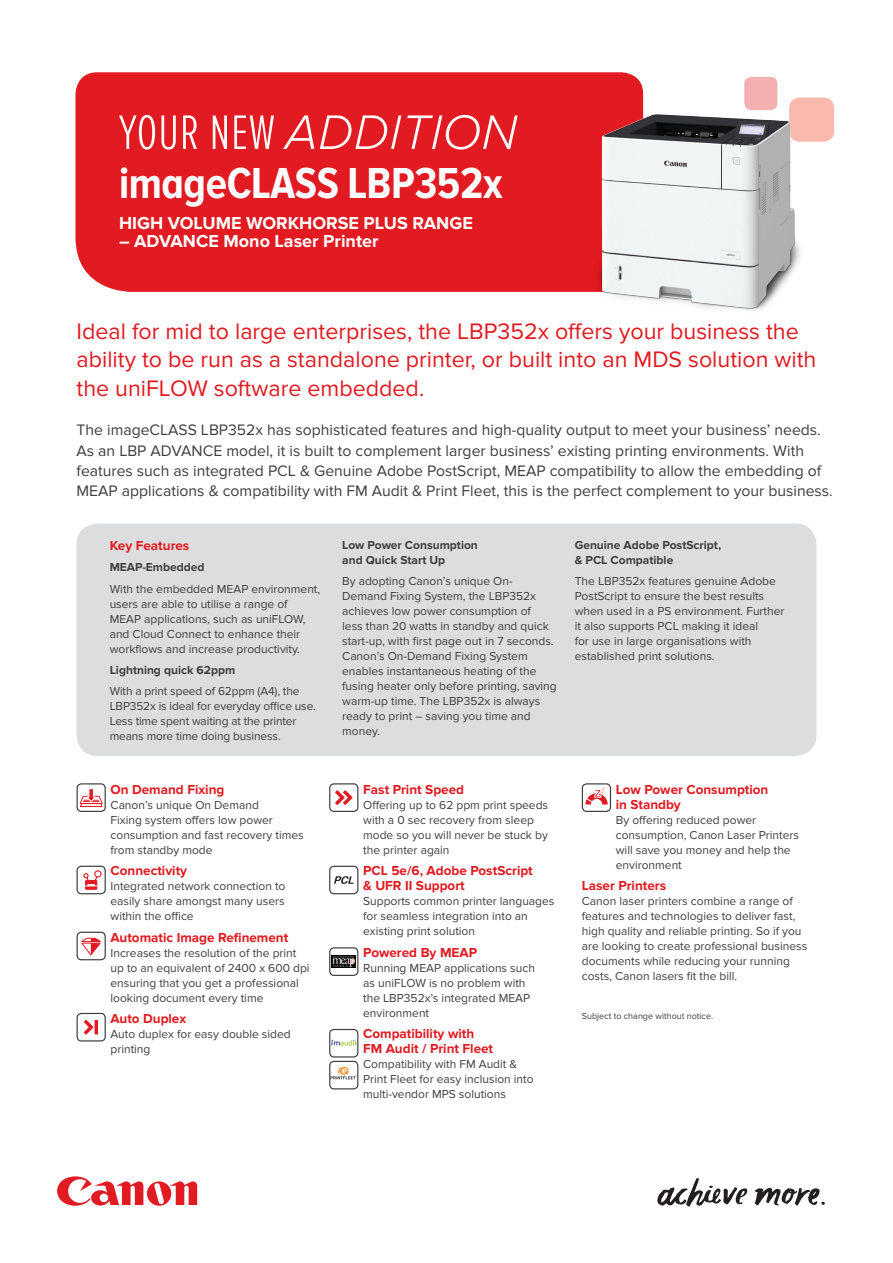
<style>
.page{position:relative;width:893px;height:1263px;background:#fff}
.page>*{position:absolute;margin:0;border:0;box-sizing:border-box;transform-origin:0 0}
.t1{font:italic 300 50.25px "Proxima Nova";letter-spacing:.01em;color:#fff}
.t2{font:700 45px "Proxima Nova A Cond";letter-spacing:-.01em;color:#fff}
.intro_copy{font:23.25px/28.5px "Proxima Nova";color:#e21a21}
.t3{font:700 18px "Proxima Nova";color:#fff}
.t4{font:15.75px/20.2px "Proxima Nova";color:#3e3e3f}
.small_headings{font:700 13.5px/15px "Proxima Nova";color:#e21a21}
.Body{font:700 13.5px/15px "Proxima Nova";color:#e21a21}
.Body_Bullet{font:700 13.5px "Proxima Nova";color:#e21a21}
.Body-2{font:12px/15px "Proxima Nova";color:#3e3e3f}
.Body_Bullet-2{font:12px/15px "Proxima Nova";color:#3e3e3f}
.Body-3{font:700 12px/15px "Proxima Nova";color:#3e3e3f}
.Body_Bullet-3{font:700 12px "Proxima Nova";color:#3e3e3f}
.Body-4{font:9px "Proxima Nova";color:#3e3e3f}
.s1{font-family:"Proxima Nova Ex Cn";font-style:normal}
</style>
<div class="page">
<div style="left:75px;top:72px;width:568px;height:220px;background:#e21a21"></div>
<div style="left:77px;top:523px;width:739px;height:233px;background:#dcdddf;border-radius:21px"></div>
<div style="left:744px;top:77px;width:33px;height:33px;background:#f4afb1;border-radius:7px"></div>
<div style="left:789px;top:98px;width:45px;height:44px;background:#f9baad;border-radius:11px"></div>
<svg style="left:57px;top:1176px;width:140px;height:30px"></svg>
<div style="left:582px;top:783px;width:29px;height:29px;border:1px solid #3e3e3f;border-radius:4px"></div>
<svg style="left:585px;top:787px;width:23px;height:18px"></svg>
<svg style="left:657px;top:1178px;width:91px;height:28px"></svg>
<svg style="left:755px;top:1188px;width:70px;height:18px"></svg>
<div style="left:77px;top:783px;width:29px;height:29px;border:1px solid #3e3e3f;border-radius:4px"></div>
<svg style="left:79px;top:788px;width:24px;height:19px"></svg>
<div style="left:77px;top:866px;width:29px;height:28px;border:1px solid #3e3e3f;border-radius:4px"></div>
<div style="left:85px;top:880px;width:12px;height:10px;background:#e21a21"></div>
<div style="left:94px;top:870px;width:8px;height:7px;border:1px solid #e21a21;border-radius:50%"></div>
<svg style="left:83px;top:873px;width:15px;height:14px"></svg>
<div style="left:77px;top:932px;width:29px;height:28px;border:1px solid #3e3e3f;border-radius:4px"></div>
<svg style="left:81px;top:937px;width:20px;height:19px"></svg>
<div style="left:77px;top:1013px;width:29px;height:28px;border:1px solid #3e3e3f;border-radius:4px"></div>
<hr style="left:95px;top:1020px;width:3px;height:14px;background:#e21a21">
<svg style="left:84px;top:1020px;width:9px;height:14px"></svg>
<div style="left:329px;top:783px;width:29px;height:29px;border:1px solid #3e3e3f;border-radius:4px"></div>
<svg style="left:335px;top:790px;width:17px;height:15px"></svg>
<div style="left:329px;top:866px;width:29px;height:28px;border:1px solid #3e3e3f;border-radius:4px"></div>
<svg style="left:334px;top:876px;width:20px;height:8px"></svg>
<div style="left:329px;top:947px;width:29px;height:29px;border:1px solid #3e3e3f;border-radius:4px"></div>
<img style="left:332px;top:956px;width:24px;height:11px">
<img style="left:331px;top:1039px;width:25px;height:7px">
<img style="left:331px;top:1066px;width:25px;height:14px">
<div style="left:329px;top:1029px;width:29px;height:28px;border:1px solid #3e3e3f;border-radius:4px"></div>
<div style="left:329px;top:1061px;width:29px;height:28px;border:1px solid #3e3e3f;border-radius:4px"></div>
<img style="left:582px;top:105px;width:231px;height:206px">
<p class="t1" style="left:119px;top:104px;width:400px"><span class="s1">YOUR NEW</span> ADDITION</p>
<p class="t2" style="left:119px;top:158px;width:385px">imageCLASS LBP352x</p>
<p class="t3" style="left:119px;top:212px;width:355px">HIGH VOLUME WORKHORSE PLUS RANGE</p>
<p class="t3" style="left:119px;top:231px;width:261px">– ADVANCE Mono Laser Printer</p>
<p class="intro_copy" style="left:77px;top:317px;width:741px">Ideal for mid to large enterprises, the LBP352x offers your business the ability to be run as a standalone printer, or built into an MDS solution with the uniFLOW software embedded.</p>
<p class="t4" style="left:77px;top:420px;width:758px">The imageCLASS LBP352x has sophisticated features and high-quality output to meet your business’ needs.<br>As an LBP ADVANCE model, it is built to complement larger business’ existing printing environments. With features such as integrated PCL &amp; Genuine Adobe PostScript, MEAP compatibility to allow the embedding of MEAP applications &amp; compatibility with FM Audit &amp; Print Fleet, this is the perfect complement to your business.</p>
<p class="Body_Bullet" style="left:110px;top:537px;width:81px">Key Features</p>
<p class="Body-3" style="left:110px;top:560px;width:96px">MEAP-Embedded</p>
<p class="Body_Bullet-2" style="left:110px;top:581px;width:212px">With the embedded MEAP environment, users are able to utilise a range of MEAP applications, such as uniFLOW, and Cloud Connect to enhance their workflows and increase productivity.</p>
<p class="Body_Bullet-3" style="left:110px;top:663px;width:127px">Lightning quick 62ppm</p>
<p class="Body-2" style="left:110px;top:684px;width:208px">With a print speed of 62ppm (A4), the LBP352x is ideal for everyday office use.<br>Less time spent waiting at the printer means more time doing business.</p>
<p class="small_headings" style="left:111px;top:782px;width:115px">On Demand Fixing</p>
<p class="Body-2" style="left:111px;top:798px;width:195px">Canon’s unique On Demand<br>Fixing system offers low power consumption and fast recovery times from standby mode</p>
<p class="small_headings" style="left:111px;top:864px;width:78px">Connectivity</p>
<p class="Body-2" style="left:111px;top:879px;width:176px;text-align:justify">Integrated network connection to easily share amongst many users within the office</p>
<p class="small_headings" style="left:111px;top:930px;width:179px">Automatic Image Refinement</p>
<p class="Body-2" style="left:111px;top:945px;width:201px">Increases the resolution of the print up to an equivalent of 2400 x 600 dpi ensuring that you get a professional looking document every time</p>
<p class="small_headings" style="left:111px;top:1011px;width:77px">Auto Duplex</p>
<p class="Body-2" style="left:111px;top:1027px;width:182px">Auto duplex for easy double sided printing</p>
<p class="Body-3" style="left:342px;top:537px;width:137px">Low Power Consumption and Quick Start Up</p>
<p class="Body-2" style="left:342px;top:574px;width:216px">By adopting Canon’s unique On-Demand Fixing System, the LBP352x achieves low power consumption of<br>less than 20 watts in standby and quick start-up, with first page out in 7 seconds.<br>Canon’s On-Demand Fixing System enables instantaneous heating of the fusing heater only before printing, saving warm-up time. The LBP352x is always ready to print – saving you time and money.</p>
<p class="Body" style="left:363px;top:782px;width:102px">Fast Print Speed</p>
<p class="Body-2" style="left:363px;top:798px;width:187px">Offering up to 62 ppm print speeds with a 0 sec recovery from sleep mode so you will never be stuck by the printer again</p>
<p class="small_headings" style="left:363px;top:864px;width:171px">PCL 5e/6, Adobe PostScript &amp; UFR II Support</p>
<p class="Body-2" style="left:363px;top:894px;width:193px">Supports common printer languages for seamless integration into an existing print solution</p>
<p class="small_headings" style="left:363px;top:945px;width:115px">Powered By MEAP</p>
<p class="Body-2" style="left:363px;top:960px;width:173px">Running MEAP applications such as uniFLOW is no problem with the LBP352x’s integrated MEAP environment</p>
<p class="Body" style="left:363px;top:1026px;width:131px">Compatibility with<br>FM Audit / Print Fleet</p>
<p class="Body-2" style="left:363px;top:1057px;width:172px">Compatibility with FM Audit &amp;<br>Print Fleet for easy inclusion into multi-vendor MPS solutions</p>
<p class="Body-3" style="left:575px;top:537px;width:148px">Genuine Adobe PostScript, &amp; PCL Compatible</p>
<p class="Body_Bullet-2" style="left:575px;top:574px;width:211px">The LBP352x features genuine Adobe PostScript to ensure the best results when used in a PS environment. Further it also supports PCL making it ideal<br>for use in large organisations with established print solutions.</p>
<p class="Body" style="left:616px;top:782px;width:154px">Low Power Consumption in Standby</p>
<p class="Body-2" style="left:616px;top:813px;width:185px">By offering reduced power consumption, Canon Laser Printers will save you money and help the environment</p>
<p class="small_headings" style="left:582px;top:879px;width:86px">Laser Printers</p>
<p class="Body-2" style="left:582px;top:894px;width:227px">Canon laser printers combine a range of features and technologies to deliver fast, high quality and reliable printing. So if you are looking to create professional business documents while reducing your running costs, Canon lasers fit the bill.</p>
<p class="Body-4" style="left:582px;top:1011px;width:133px">Subject to change without notice.</p>
</div>
